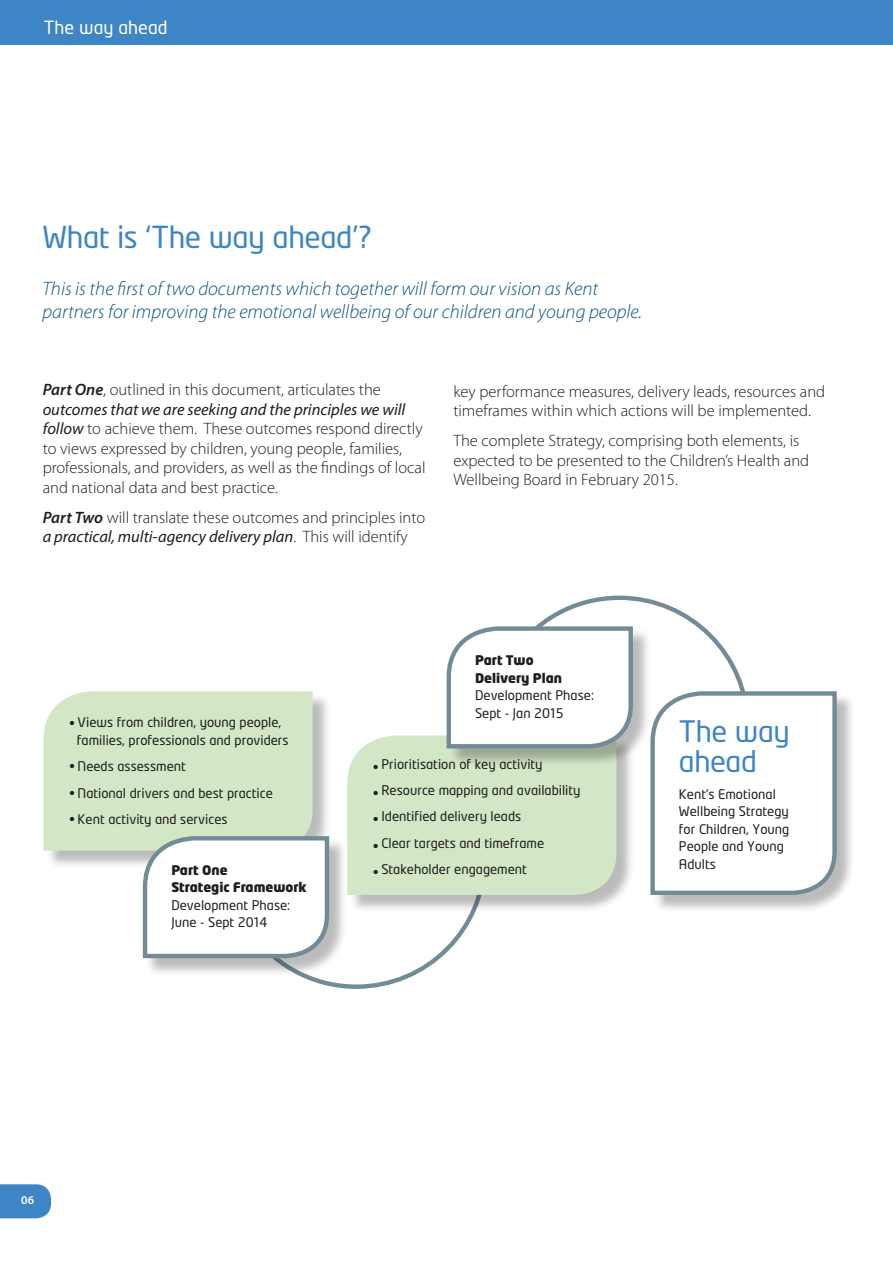
<style>
.page{position:relative;width:893px;height:1263px;background:#fff}
.page>*{position:absolute;margin:0;border:0;box-sizing:border-box;transform-origin:0 0}
.t1{font:30px "Neo Tech";letter-spacing:-.015em;color:#3d85c5}
.t2{font:29.25px/30.6px "Neo Tech";letter-spacing:-.015em;color:#3d85c5}
.Main_Head{font:italic 300 19.5px "Myriad Pro";color:#0a5381}
.t3{font:18px "Neo Tech";color:#fff}
.Text{font:300 16.5px/19.5px "Myriad Pro";color:#1d1d1b}
.Text-2{font:13.2px "Neo Tech";color:#1d1d1b}
.Text-3{font:900 13.2px "Neo Tech Std";color:#1d1d1b}
.t4{font:600 12px "Myriad Pro";color:#fff}
.s1{font-weight:600;font-style:italic}
.s2{font-weight:400;font-style:italic}
</style>
<div class="page">
<div style="left:0;top:0;width:893px;height:45px;background:#3d85c5"></div>
<svg style="left:0;top:1184px;width:51px;height:34px;background:#488cc8"></svg>
<svg style="left:302px;top:914px;width:173px;height:75px"></svg>
<svg style="left:538px;top:595px;width:207px;height:94px"></svg>
<div style="left:145px;top:838px;width:203px;height:139px;background:#1d1d1b;opacity:.3"></div>
<svg style="left:43px;top:691px;width:288px;height:269px"></svg>
<div style="left:349px;top:738px;width:286px;height:176px;background:#1d1d1b;opacity:.3"></div>
<div style="left:449px;top:629px;width:202px;height:138px;background:#1d1d1b;opacity:.3"></div>
<svg style="left:347px;top:624px;width:288px;height:271px"></svg>
<div style="left:653px;top:693px;width:202px;height:221px;background:#1d1d1b;opacity:.3"></div>
<svg style="left:648px;top:689px;width:191px;height:208px"></svg>
<p class="t3" style="left:44px;top:19px;width:125px">The way ahead</p>
<p class="t1" style="left:42px;top:222px;width:331px">What is ‘The way ahead’?</p>
<p class="Main_Head" style="left:42px;top:277px;width:557px">This is the first of two documents which together will form our vision as Kent</p>
<p class="Main_Head" style="left:42px;top:300px;width:601px">partners for improving the emotional wellbeing of our children and young people.</p>
<p class="Text" style="left:43px;top:380px;width:384px"><span class="s1">Part One</span>, outlined in this document, articulates the <span class="s2">outcomes that we are seeking and the principles we will follow</span> to achieve them. These outcomes respond directly to views expressed by children, young people, families, professionals, and providers, as well as the findings of local and national data and best practice.</p>
<p class="Text" style="left:43px;top:508px;width:384px"><span class="s1">Part Two</span> will translate these outcomes and principles into <span class="s2">a practical, multi-agency delivery plan</span>. This will identify</p>
<p class="Text" style="left:453px;top:382px;width:373px">key performance measures, delivery leads, resources and timeframes within which actions will be implemented.</p>
<p class="Text" style="left:453px;top:431px;width:357px">The complete Strategy, comprising both elements, is expected to be presented to the Children’s Health and</p>
<p class="Text" style="left:453px;top:470px;width:226px">Wellbeing Board in February 2015.</p>
<p class="Text-2" style="left:70px;top:716px;width:213px">● Views from children, young people,</p>
<p class="Text-2" style="left:77px;top:734px;width:213px">families, professionals and providers</p>
<p class="Text-2" style="left:70px;top:760px;width:118px">● Needs assessment</p>
<p class="Text-2" style="left:70px;top:786px;width:205px">● National drivers and best practice</p>
<p class="Text-2" style="left:70px;top:813px;width:159px">● Kent activity and services</p>
<p class="Text-3" style="left:171px;top:861px;width:58px">Part One</p>
<p class="Text-3" style="left:171px;top:879px;width:137px">Strategic Framework</p>
<p class="Text-2" style="left:171px;top:898px;width:120px">Development Phase:</p>
<p class="Text-2" style="left:171px;top:916px;width:98px">June - Sept 2014</p>
<p class="Text-3" style="left:475px;top:651px;width:60px">Part Two</p>
<p class="Text-3" style="left:475px;top:669px;width:88px">Delivery Plan</p>
<p class="Text-2" style="left:475px;top:689px;width:120px">Development Phase:</p>
<p class="Text-2" style="left:475px;top:706px;width:90px">Sept - Jan 2015</p>
<p class="Text-2" style="left:373px;top:757px;width:171px">● Prioritisation of key activity</p>
<p class="Text-2" style="left:373px;top:784px;width:208px">● Resource mapping and availability</p>
<p class="Text-2" style="left:373px;top:810px;width:149px">● Identified delivery leads</p>
<p class="Text-2" style="left:373px;top:836px;width:172px">● Clear targets and timeframe</p>
<p class="Text-2" style="left:373px;top:863px;width:155px">● Stakeholder engagement</p>
<p class="t2" style="left:679px;top:717px;width:112px">The way ahead</p>
<p class="Text-2" style="left:679px;top:787px;width:98px">Kent’s Emotional</p>
<p class="Text-2" style="left:679px;top:805px;width:111px">Wellbeing Strategy</p>
<p class="Text-2" style="left:679px;top:822px;width:112px">for Children, Young</p>
<p class="Text-2" style="left:679px;top:840px;width:107px">People and Young</p>
<p class="Text-2" style="left:679px;top:857px;width:38px">Adults</p>
<p class="t4" style="left:21px;top:1192px;width:14px">06</p>
</div>
